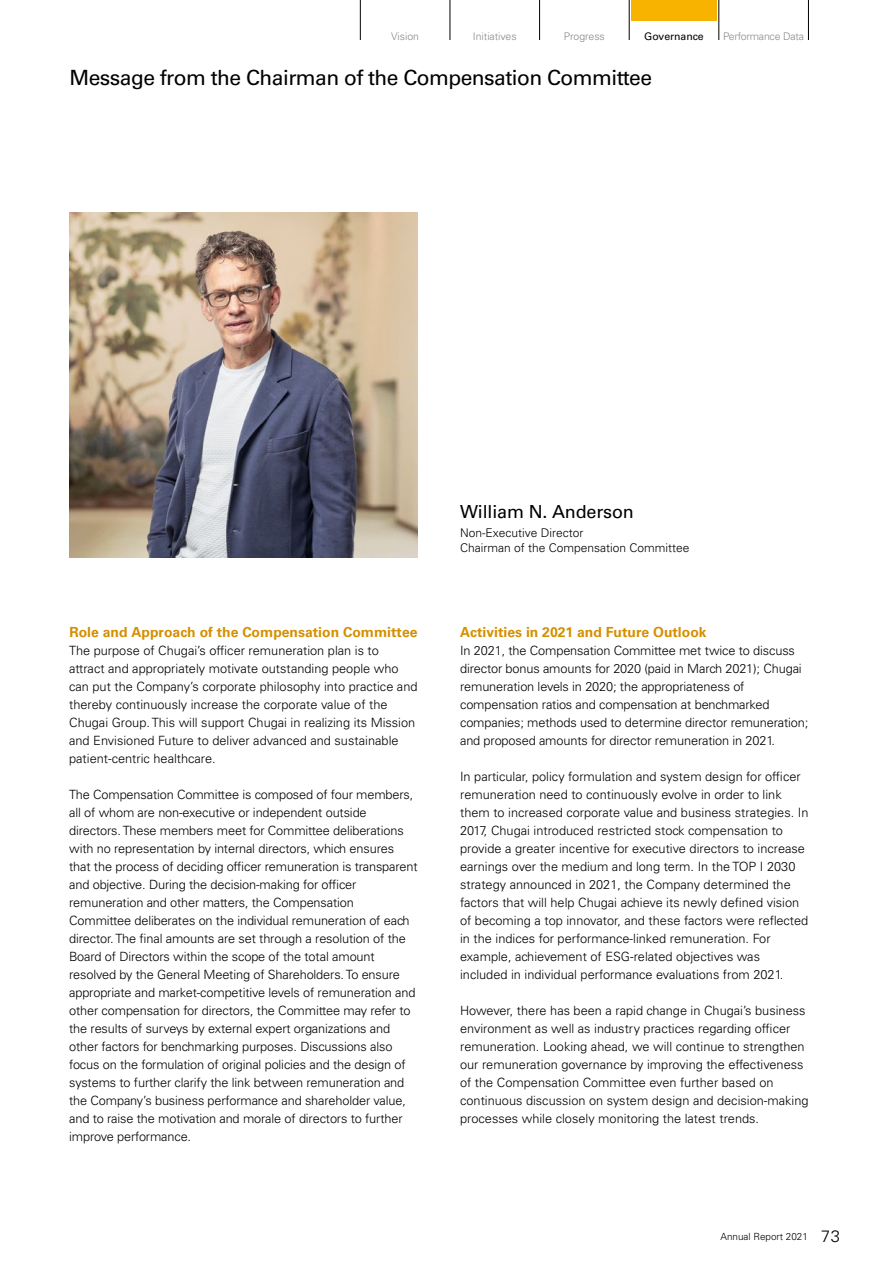
<style>
.page{position:relative;width:893px;height:1263px;background:#fff}
.page>*{position:absolute;margin:0;border:0;box-sizing:border-box;transform-origin:0 0}
.t1{font:21px "Univers LT Std";letter-spacing:-.025em;color:#000}
.t2{font:18px "Univers LT Std";letter-spacing:-.01em;color:#000}
.t3{font:700 13.95px "Univers LT Std";color:#d49000}
.t4{font:300 12.75px/18px "Univers LT Std";letter-spacing:-.01em;color:#000}
.t5{font:300 12px/15px "Univers LT Std";color:#000}
.t6{font:300 10.5px "Univers LT Std";letter-spacing:-.005em;color:#898989}
.t7{font:10.5px "Univers LT Std";letter-spacing:-.005em;color:#000}
.t8{font:300 9.9px "Univers LT Std";color:#000}
.s1{font-size:16.5px}
</style>
<div class="page">
<img style="left:69px;top:213px;width:349px;height:344px">
<div style="left:631px;top:0;width:86px;height:21px;background:#f8b300"></div>
<hr style="left:808px;top:0;width:1px;height:40px;background:#000">
<hr style="left:719px;top:0;width:1px;height:40px;background:#000">
<hr style="left:629px;top:0;width:1px;height:40px;background:#000">
<hr style="left:539px;top:0;width:1px;height:40px;background:#000">
<hr style="left:450px;top:0;width:1px;height:40px;background:#000">
<hr style="left:360px;top:0;width:1px;height:40px;background:#000">
<p class="t6" style="left:391px;top:30px;width:29px">Vision</p>
<p class="t6" style="left:473px;top:30px;width:45px">Initiatives</p>
<p class="t6" style="left:564px;top:30px;width:42px">Progress</p>
<p class="t7" style="left:644px;top:30px;width:61px">Governance</p>
<p class="t6" style="left:723px;top:30px;width:82px">Performance Data</p>
<h1 class="t1" style="left:69px;top:65px;width:584px">Message from the Chairman of the Compensation Committee</h1>
<p class="t3" style="left:69px;top:624px;width:350px">Role and Approach of the Compensation Committee</p>
<p class="t4" style="left:69px;top:642px;width:350px">The purpose of Chugai’s officer remuneration plan is to attract and appropriately motivate outstanding people who can put the Company’s corporate philosophy into practice and thereby continuously increase the corporate value of the Chugai Group. This will support Chugai in realizing its Mission and Envisioned Future to deliver advanced and sustainable patient-centric healthcare.</p>
<p class="t4" style="left:69px;top:786px;width:350px">The Compensation Committee is composed of four members, all of whom are non-executive or independent outside directors. These members meet for Committee deliberations with no representation by internal directors, which ensures that the process of deciding officer remuneration is transparent and objective. During the decision-making for officer remuneration and other matters, the Compensation Committee deliberates on the individual remuneration of each director. The final amounts are set through a resolution of the Board of Directors within the scope of the total amount resolved by the General Meeting of Shareholders. To ensure appropriate and market-competitive levels of remuneration and other compensation for directors, the Committee may refer to the results of surveys by external expert organizations and other factors for benchmarking purposes. Discussions also focus on the formulation of original policies and the design of systems to further clarify the link between remuneration and the Company’s business performance and shareholder value, and to raise the motivation and morale of directors to further improve performance.</p>
<h2 class="t2" style="left:460px;top:501px;width:175px">William N. Anderson</h2>
<p class="t5" style="left:460px;top:525px;width:231px">Non-Executive Director<br>Chairman of the Compensation Committee</p>
<p class="t3" style="left:460px;top:624px;width:248px">Activities in 2021 and Future Outlook</p>
<p class="t4" style="left:460px;top:641px;width:350px">In 2021, the Compensation Committee met twice to discuss director bonus amounts for 2020 (paid in March 2021); Chugai remuneration levels in 2020; the appropriateness of compensation ratios and compensation at benchmarked companies; methods used to determine director remuneration; and proposed amounts for director remuneration in 2021.</p>
<p class="t4" style="left:460px;top:768px;width:350px">In particular, policy formulation and system design for officer remuneration need to continuously evolve in order to link them to increased corporate value and business strategies. In 2017, Chugai introduced restricted stock compensation to provide a greater incentive for executive directors to increase earnings over the medium and long term. In the TOP I 2030 strategy announced in 2021, the Company determined the factors that will help Chugai achieve its newly defined vision of becoming a top innovator, and these factors were reflected in the indices for performance-linked remuneration. For example, achievement of ESG-related objectives was included in individual performance evaluations from 2021.</p>
<p class="t4" style="left:460px;top:1002px;width:350px">However, there has been a rapid change in Chugai’s business environment as well as industry practices regarding officer remuneration. Looking ahead, we will continue to strengthen our remuneration governance by improving the effectiveness of the Compensation Committee even further based on continuous discussion on system design and decision-making processes while closely monitoring the latest trends.</p>
<p class="t8" style="left:720px;top:1231px;width:121px">Annual Report 2021 <span class="s1">73</span></p>
</div>
